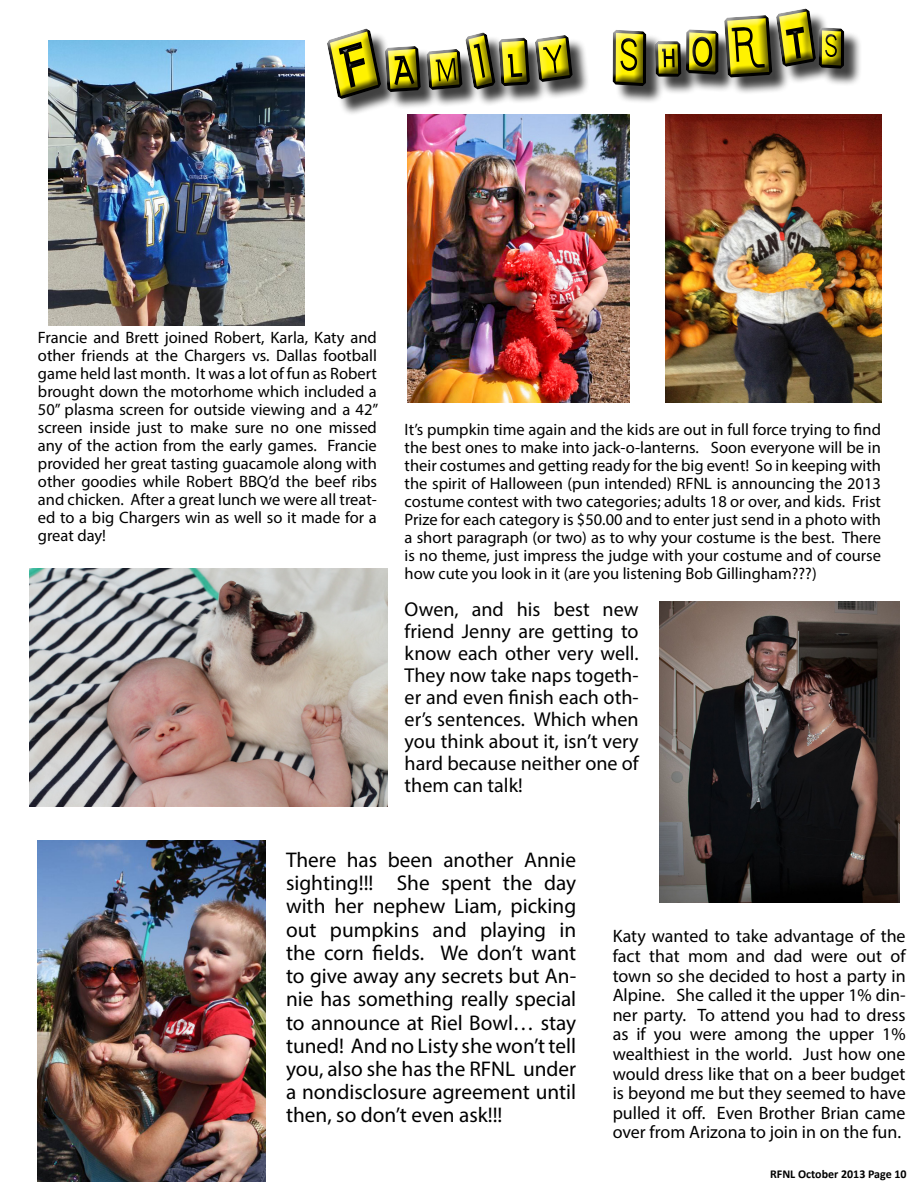
<style>
.page{position:relative;width:918px;height:1188px;background:#fff}
.page>*{position:absolute;margin:0;border:0;box-sizing:border-box;transform-origin:0 0}
.t1{font:71.25px "Earwig Factory";color:#fff200;scale:.77 1}
.t2{font:21.3px/23.2px "Myriad Pro";color:#000;text-align:justify}
.t3{font:20.1px/21.9px "Myriad Pro";color:#000;text-align:justify}
.t4{font:18px/19.6px "Myriad Pro";color:#000;text-align:justify}
.t5{font:16.5px/18px "Myriad Pro";color:#000;text-align:justify}
.t6{font:700 12px "Calibri";color:#000}
.s1{font-size:101.7px}
</style>
<div class="page">
<svg style="left:327px;top:8px;width:531px;height:106px"></svg>
<img style="left:49px;top:40px;width:256px;height:285px">
<img style="left:29px;top:568px;width:358px;height:239px">
<img style="left:407px;top:114px;width:223px;height:288px">
<img style="left:659px;top:601px;width:241px;height:301px">
<img style="left:665px;top:114px;width:216px;height:288px">
<img style="left:38px;top:840px;width:227px;height:341px">
<h1 class="t1" style="left:327px;top:33px;width:687px;rotate:-4deg"><span class="s1">F</span>amily <span class="s1">S</span>horts</h1>
<p class="t5" style="left:38px;top:328px;width:342px">Francie and Brett joined Robert, Karla, Katy and other friends at the Chargers vs. Dallas football game held last month. It was a lot of fun as Robert brought down the motorhome which included a 50” plasma screen for outside viewing and a 42” screen inside just to make sure no one missed any of the action from the early games. Francie provided her great tasting guacamole along with other goodies while Robert BBQ’d the beef ribs and chicken. After a great lunch we were all treat&shy;ed to a big Chargers win as well so it made for a great day!</p>
<p class="t5" style="left:405px;top:421px;width:478px">It’s pumpkin time again and the kids are out in full force trying to find the best ones to make into jack-o-lanterns. Soon everyone will be in their costumes and getting ready for the big event! So in keeping with the spirit of Halloween (pun intended) RFNL is announcing the 2013 costume contest with two categories; adults 18 or over, and kids. Frist Prize for each category is $50.00 and to enter just send in a photo with a short paragraph (or two) as to why your costume is the best. There is no theme, just impress the judge with your costume and of course how cute you look in it (are you listening Bob Gillingham???)</p>
<p class="t3" style="left:405px;top:598px;width:236px">Owen, and his best new friend Jenny are getting to know each other very well.<br>They now take naps togeth&shy;er and even finish each oth&shy;er’s sentences. Which when you think about it, isn’t very hard because neither one of them can talk!</p>
<p class="t2" style="left:286px;top:848px;width:292px">There has been another Annie sighting!!! She spent the day with her nephew Liam, picking out pumpkins and playing in the corn fields. We don’t want to give away any secrets but An&shy;nie has something really special to announce at Riel Bowl… stay tuned! And no Listy she won’t tell you, also she has the RFNL under a nondisclosure agreement until then, so don’t even ask!!!</p>
<p class="t4" style="left:613px;top:926px;width:294px">Katy wanted to take advantage of the fact that mom and dad were out of town so she decided to host a party in Alpine. She called it the upper 1% din&shy;ner party. To attend you had to dress as if you were among the upper 1% wealthiest in the world. Just how one would dress like that on a beer budget is beyond me but they seemed to have pulled it off. Even Brother Brian came over from Arizona to join in on the fun.</p>
<p class="t6" style="left:770px;top:1167px;width:138px">RFNL October 2013 Page 10</p>
</div>
